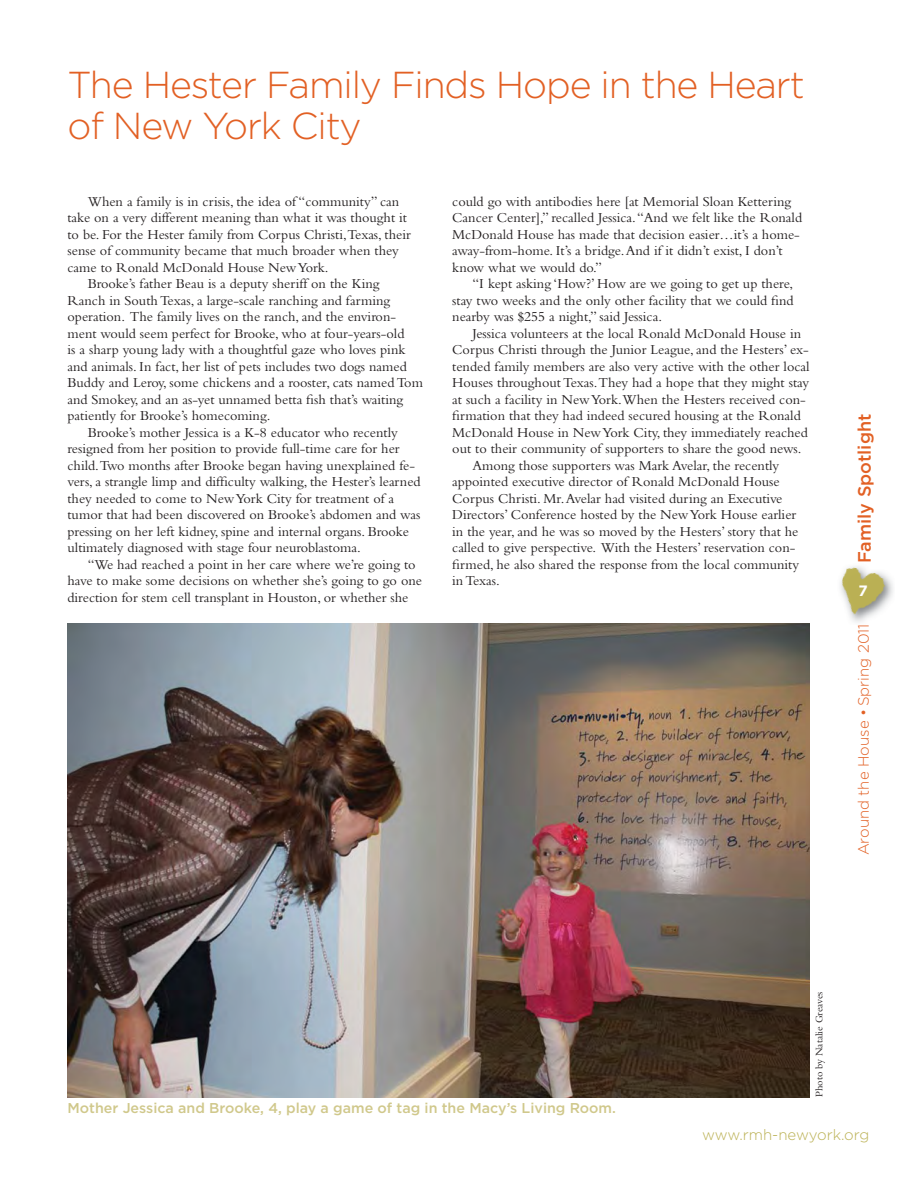
<style>
.page{position:relative;width:918px;height:1188px;background:#fff}
.page>*{position:absolute;margin:0;border:0;box-sizing:border-box;transform-origin:0 0}
.t1{font:300 37.5px/40.5px "Gotham";letter-spacing:-.03em;color:#e26024}
.t2{font:500 18px "Gotham";color:#e26024}
.t3{font:300 15px "Gotham";color:#e26024}
.t4{font:300 15px "Gotham";letter-spacing:-.005em;color:#bbb154}
.t5{font:700 15px "Gotham";color:#fff}
.t6{font:14.25px/16.5px "Bembo";color:#231f20}
.t7{font:500 14.25px "Gotham";color:#d0c88b}
.t8{font:10.5px "Bembo";color:#231f20}
</style>
<div class="page">
<img style="left:854px;top:578px;width:39px;height:44px">
<img style="left:840px;top:566px;width:49px;height:55px">
<img style="left:68px;top:623px;width:742px;height:474px">
<h1 class="t1" style="left:68px;top:67px;width:739px">The Hester Family Finds Hope in the Heart of New York City</h1>
<p class="t6" style="left:88px;top:194px;width:313px">When a family is in crisis, the idea of “community” can</p>
<p class="t6" style="left:68px;top:211px;width:341px">take on a very different meaning than what it was thought it</p>
<p class="t6" style="left:68px;top:227px;width:345px">to be. For the Hester family from Corpus Christi,Texas, their</p>
<p class="t6" style="left:68px;top:244px;width:333px">sense of community became that much broader when they</p>
<p class="t6" style="left:68px;top:260px;width:263px">came to Ronald McDonald House New York.</p>
<p class="t6" style="left:88px;top:277px;width:293px">Brooke’s father Beau is a deputy sheriff on the King</p>
<p class="t6" style="left:68px;top:293px;width:324px">Ranch in South Texas, a large-scale ranching and farming</p>
<p class="t6" style="left:68px;top:310px;width:330px">operation. The family lives on the ranch, and the environ-</p>
<p class="t6" style="left:68px;top:326px;width:338px">ment would seem perfect for Brooke, who at four-years-old</p>
<p class="t6" style="left:68px;top:343px;width:340px">is a sharp young lady with a thoughtful gaze who loves pink</p>
<p class="t6" style="left:68px;top:359px;width:341px">and animals. In fact, her list of pets includes two dogs named</p>
<p class="t6" style="left:68px;top:376px;width:357px">Buddy and Leroy, some chickens and a rooster, cats named Tom</p>
<p class="t6" style="left:68px;top:392px;width:337px">and Smokey, and an as-yet unnamed betta fish that’s waiting</p>
<p class="t6" style="left:68px;top:409px;width:204px">patiently for Brooke’s homecoming.</p>
<p class="t6" style="left:88px;top:425px;width:312px">Brooke’s mother Jessica is a K-8 educator who recently</p>
<p class="t6" style="left:68px;top:442px;width:334px">resigned from her position to provide full-time care for her</p>
<p class="t6" style="left:68px;top:458px;width:349px">child.Two months after Brooke began having unexplained fe-</p>
<p class="t6" style="left:68px;top:475px;width:355px">vers, a strangle limp and difficulty walking, the Hester’s learned</p>
<p class="t6" style="left:68px;top:491px;width:328px">they needed to come to New York City for treatment of a</p>
<p class="t6" style="left:68px;top:508px;width:354px">tumor that had been discovered on Brooke’s abdomen and was</p>
<p class="t6" style="left:68px;top:524px;width:343px">pressing on her left kidney, spine and internal organs. Brooke</p>
<p class="t6" style="left:68px;top:541px;width:295px">ultimately diagnosed with stage four neuroblastoma.</p>
<p class="t6" style="left:88px;top:557px;width:329px">“We had reached a point in her care where we’re going to</p>
<p class="t6" style="left:68px;top:574px;width:356px">have to make some decisions on whether she’s going to go one</p>
<p class="t6" style="left:68px;top:590px;width:343px">direction for stem cell transplant in Houston, or whether she</p>
<p class="t6" style="left:452px;top:194px;width:351px">could go with antibodies here [at Memorial Sloan Kettering Cancer Center],” recalled Jessica. “And we felt like the Ronald McDonald House has made that decision easier…it’s a home&shy;away-from-home. It’s a bridge. And if it didn’t exist, I don’t know what we would do.”</p>
<p class="t6" style="left:452px;top:277px;width:343px;text-align:justify;text-indent:20px">“I kept asking ‘How?’ How are we going to get up there, stay two weeks and the only other facility that we could find nearby was $255 a night,” said Jessica.</p>
<p class="t6" style="left:473px;top:326px;width:330px">Jessica volunteers at the local Ronald McDonald House in</p>
<p class="t6" style="left:452px;top:343px;width:358px">Corpus Christi through the Junior League, and the Hesters’ ex-</p>
<p class="t6" style="left:452px;top:359px;width:359px">tended family members are also very active with the other local</p>
<p class="t6" style="left:452px;top:376px;width:358px">Houses throughout Texas.They had a hope that they might stay</p>
<p class="t6" style="left:452px;top:392px;width:355px">at such a facility in New York.When the Hesters received con-</p>
<p class="t6" style="left:452px;top:409px;width:350px">firmation that they had indeed secured housing at the Ronald</p>
<p class="t6" style="left:452px;top:425px;width:357px">McDonald House in New York City, they immediately reached</p>
<p class="t6" style="left:452px;top:442px;width:351px">out to their community of supporters to share the good news.</p>
<p class="t6" style="left:473px;top:458px;width:308px">Among those supporters was Mark Avelar, the recently</p>
<p class="t6" style="left:452px;top:475px;width:329px">appointed executive director of Ronald McDonald House</p>
<p class="t6" style="left:452px;top:491px;width:332px">Corpus Christi. Mr. Avelar had visited during an Executive</p>
<p class="t6" style="left:452px;top:508px;width:346px">Directors’ Conference hosted by the New York House earlier</p>
<p class="t6" style="left:452px;top:524px;width:348px">in the year, and he was so moved by the Hesters’ story that he</p>
<p class="t6" style="left:452px;top:541px;width:345px">called to give perspective. With the Hesters’ reservation con-</p>
<p class="t6" style="left:452px;top:557px;width:348px">firmed, he also shared the response from the local community</p>
<p class="t6" style="left:452px;top:574px;width:49px">in Texas.</p>
<p class="t2" style="left:858px;top:563px;width:151px;rotate:-90deg">Family Spotlight</p>
<p class="t5" style="left:859px;top:585px;width:11px">7</p>
<p class="t3" style="left:858px;top:855px;width:233px;rotate:-90deg">Around the House • Spring 2011</p>
<p class="t7" style="left:68px;top:1103px;width:550px">Mother Jessica and Brooke, 4, play a game of tag in the Macy’s Living Room.</p>
<p class="t8" style="left:815px;top:1097px;width:107px;rotate:-90deg">Photo by Natalie Greaves</p>
<p class="t4" style="left:702px;top:1129px;width:169px">www.rmh-newyork.org</p>
</div>
